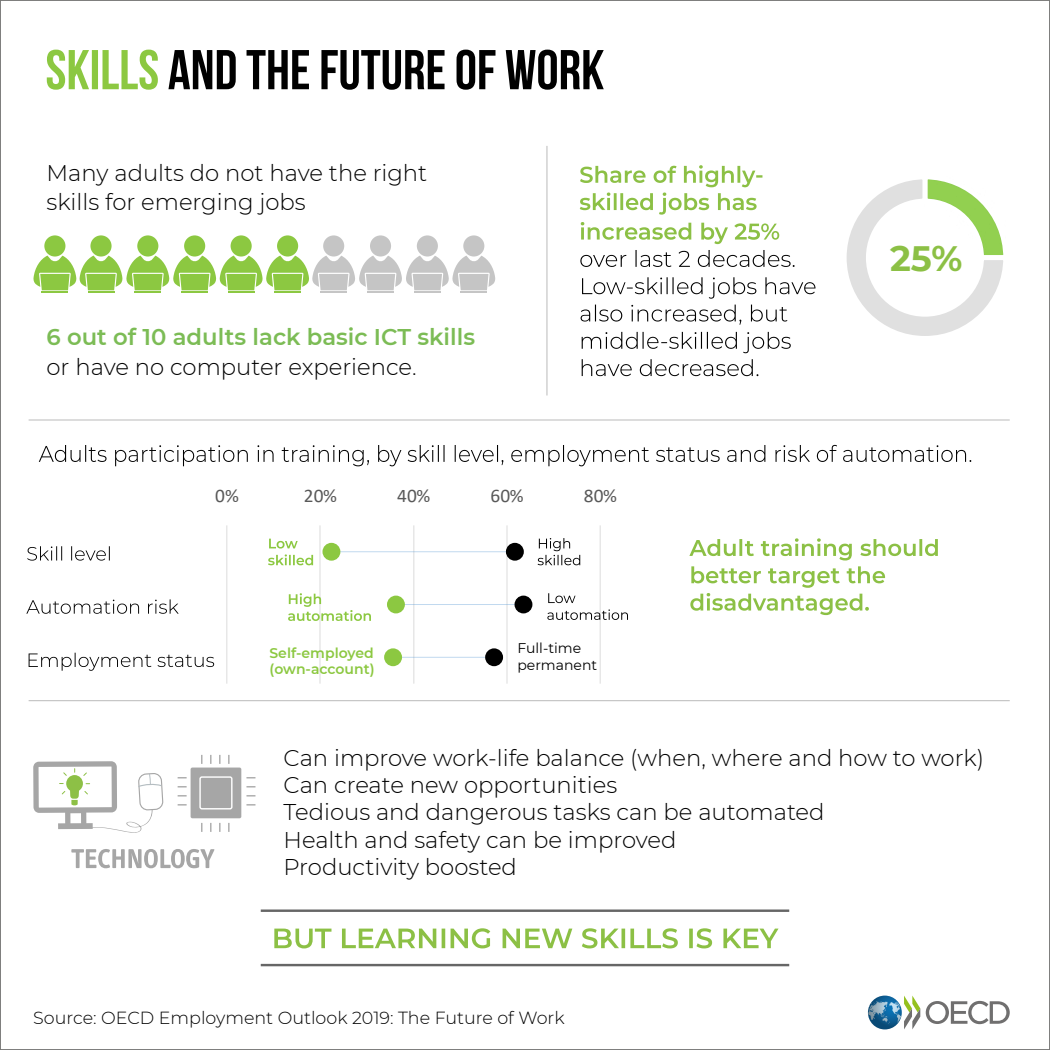
<style>
.page{position:relative;width:1050px;height:1050px;background:#fff}
.page>*{position:absolute;margin:0;border:0;box-sizing:border-box;transform-origin:0 0}
.t1{font:700 35.35px "Montserrat";color:#8cc045}
.t2{font:300 22.75px/27.3px "Montserrat";color:#000}
.t3{font:600 22.75px "Montserrat";color:#7cbc55}
.t4{font:19.25px "Calibri";letter-spacing:.01em;color:#595959}
.t5{font:300 17.5px "Montserrat";color:#000}
.t6{font:600 14px/16.8px "Montserrat";color:#8cc841}
.t7{font:14px/16.8px "Montserrat";color:#000}
</style>
<div class="page">
<hr style="left:226px;top:525px;width:1px;height:159px;background:#e7e7e7">
<hr style="left:320px;top:525px;width:1px;height:159px;background:#ededed">
<hr style="left:413px;top:525px;width:1px;height:159px;background:#e7e7e7">
<hr style="left:507px;top:525px;width:1px;height:159px;background:#ededed">
<hr style="left:600px;top:525px;width:1px;height:159px;background:#e7e7e7">
<hr style="left:331px;top:551px;width:183px;height:1px;background:#d0e2f2">
<hr style="left:396px;top:604px;width:127px;height:1px;background:#c1d9ef">
<hr style="left:392px;top:657px;width:101px;height:1px;background:#cde0f2">
<div style="left:322px;top:543px;width:18px;height:18px;background:#8cc841;border-radius:50%"></div>
<div style="left:387px;top:596px;width:18px;height:17px;background:#8cc841;border-radius:50%"></div>
<div style="left:384px;top:648px;width:18px;height:18px;background:#8cc841;border-radius:50%"></div>
<div style="left:506px;top:543px;width:18px;height:18px;background:#000;border-radius:50%"></div>
<div style="left:515px;top:596px;width:17px;height:17px;background:#000;border-radius:50%"></div>
<div style="left:485px;top:648px;width:18px;height:18px;background:#000;border-radius:50%"></div>
<svg style="left:168px;top:50px;width:436px;height:40px"></svg>
<svg style="left:47px;top:50px;width:111px;height:40px"></svg>
<svg style="left:926px;top:1001px;width:84px;height:23px"></svg>
<svg style="left:868px;top:996px;width:34px;height:33px"></svg>
<svg style="left:904px;top:996px;width:16px;height:33px"></svg>
<div style="left:44px;top:235px;width:21px;height:22px;background:#8cc841;border-radius:50%"></div>
<div style="left:90px;top:235px;width:22px;height:22px;background:#8cc841;border-radius:50%"></div>
<div style="left:137px;top:235px;width:21px;height:22px;background:#8cc841;border-radius:50%"></div>
<div style="left:184px;top:235px;width:21px;height:22px;background:#8cc841;border-radius:50%"></div>
<div style="left:231px;top:235px;width:21px;height:22px;background:#8cc841;border-radius:50%"></div>
<div style="left:277px;top:235px;width:21px;height:22px;background:#8cc841;border-radius:50%"></div>
<div style="left:323px;top:235px;width:21px;height:22px;background:#c5c5c5;border-radius:50%"></div>
<div style="left:370px;top:235px;width:21px;height:22px;background:#c5c5c5;border-radius:50%"></div>
<div style="left:417px;top:235px;width:21px;height:22px;background:#c5c5c5;border-radius:50%"></div>
<div style="left:463px;top:235px;width:21px;height:22px;background:#c5c5c5;border-radius:50%"></div>
<svg style="left:33px;top:256px;width:462px;height:36px"></svg>
<svg style="left:39px;top:445px;width:932px;height:21px"></svg>
<svg style="left:689px;top:538px;width:249px;height:77px"></svg>
<svg style="left:27px;top:546px;width:83px;height:15px"></svg>
<svg style="left:268px;top:539px;width:45px;height:26px"></svg>
<svg style="left:288px;top:593px;width:83px;height:28px"></svg>
<svg style="left:547px;top:609px;width:81px;height:11px"></svg>
<svg style="left:548px;top:593px;width:28px;height:10px"></svg>
<svg style="left:538px;top:538px;width:42px;height:27px"></svg>
<svg style="left:26px;top:599px;width:153px;height:15px"></svg>
<svg style="left:29px;top:653px;width:185px;height:18px"></svg>
<svg style="left:274px;top:928px;width:505px;height:20px"></svg>
<hr style="left:261px;top:909px;width:528px;height:3px;background:#000">
<hr style="left:261px;top:964px;width:528px;height:2px;background:#000">
<svg style="left:71px;top:849px;width:143px;height:19px"></svg>
<svg style="left:33px;top:761px;width:130px;height:72px"></svg>
<div style="left:191px;top:768px;width:50px;height:50px;background:#a6a6a6;border-radius:2px"></div>
<div style="left:199px;top:776px;width:34px;height:34px;border:1px solid #fff;border-radius:2px"></div>
<svg style="left:219px;top:755px;width:2px;height:9px"></svg>
<svg style="left:228px;top:755px;width:2px;height:9px"></svg>
<svg style="left:219px;top:823px;width:2px;height:9px"></svg>
<svg style="left:228px;top:823px;width:2px;height:9px"></svg>
<svg style="left:178px;top:804px;width:9px;height:2px"></svg>
<svg style="left:178px;top:795px;width:9px;height:2px"></svg>
<svg style="left:246px;top:804px;width:9px;height:2px"></svg>
<svg style="left:246px;top:795px;width:9px;height:2px"></svg>
<svg style="left:582px;top:359px;width:176px;height:17px"></svg>
<svg style="left:582px;top:332px;width:209px;height:21px"></svg>
<svg style="left:581px;top:305px;width:206px;height:20px"></svg>
<svg style="left:582px;top:277px;width:234px;height:22px"></svg>
<svg style="left:580px;top:250px;width:215px;height:17px"></svg>
<svg style="left:581px;top:222px;width:198px;height:22px"></svg>
<svg style="left:580px;top:165px;width:182px;height:50px"></svg>
<hr style="left:547px;top:146px;width:1px;height:250px;background:#000">
<hr style="left:29px;top:420px;width:981px;height:1px;background:#000">
<hr style="left:29px;top:700px;width:981px;height:1px;background:#000">
<svg style="left:846px;top:179px;width:158px;height:157px"></svg>
<p class="t2" style="left:47px;top:157px;width:382px;line-height:29.8px">Many adults do not have the right skills for emerging jobs</p>
<p class="t3" style="left:47px;top:321px;width:430px">6 out of 10 adults lack basic ICT skills</p>
<p class="t2" style="left:47px;top:352px;width:372px">or have no computer experience.</p>
<p class="t4" style="left:215px;top:483px;width:25px">0%</p>
<p class="t4" style="left:304px;top:483px;width:35px">20%</p>
<p class="t4" style="left:397px;top:483px;width:35px">40%</p>
<p class="t4" style="left:490px;top:483px;width:35px">60%</p>
<p class="t4" style="left:584px;top:483px;width:35px">80%</p>
<p class="t6" style="left:270px;top:644px;width:107px">Self-employed (own-account)</p>
<p class="t7" style="left:517px;top:639px;width:81px">Full-time permanent</p>
<h1 class="t1" style="left:890px;top:233px;width:74px">25%</h1>
<p class="t2" style="left:284px;top:743px;width:702px">Can improve work-life balance (when, where and how to work)<br>Can create new opportunities<br>Tedious and dangerous tasks can be automated<br>Health and safety can be improved<br>Productivity boosted</p>
<p class="t5" style="left:33px;top:1006px;width:533px">Source: OECD Employment Outlook 2019: The Future of Work</p>
</div>
